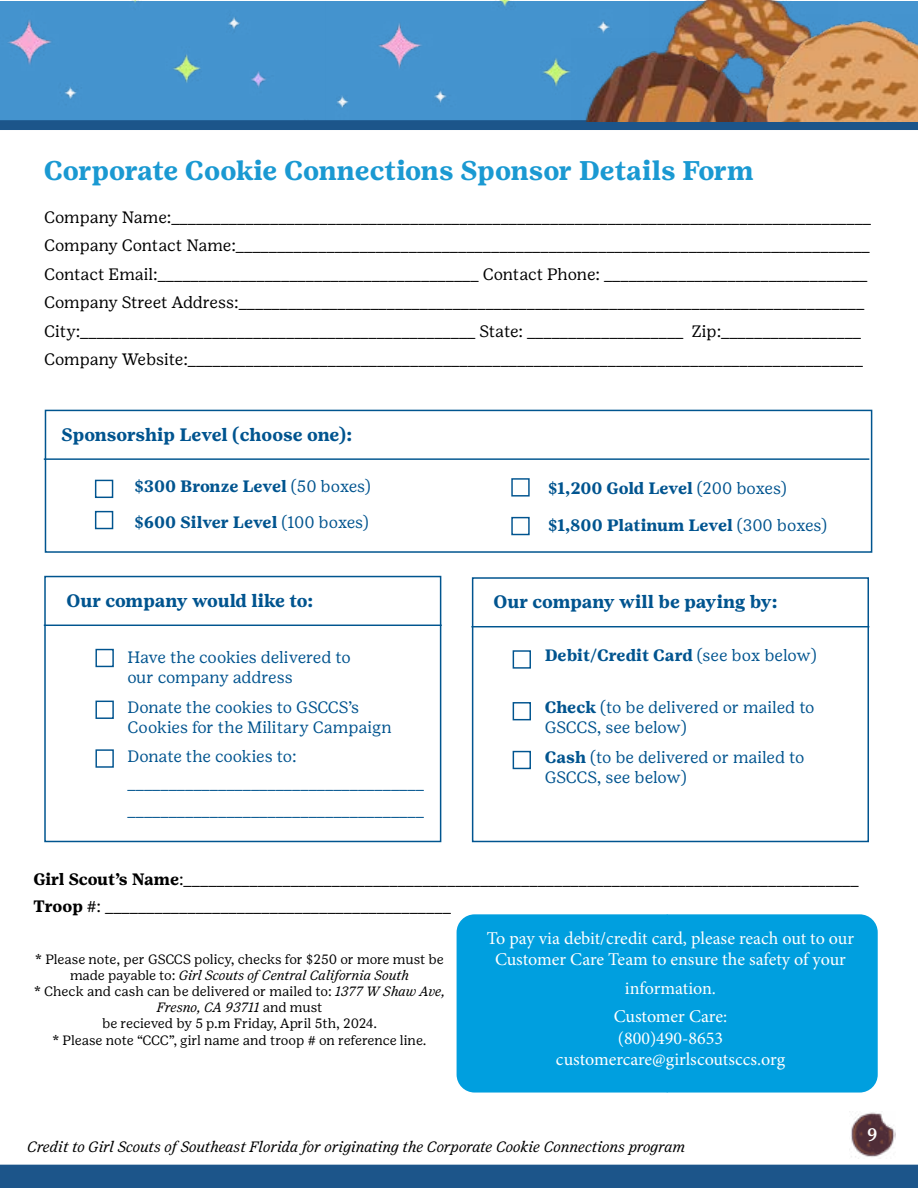
<style>
.page{position:relative;width:918px;height:1188px;background:#fff}
.page>*{position:absolute;margin:0;border:0;box-sizing:border-box;transform-origin:0 0}
.t1{font:700 27px "Girl Scout Text";color:#1a99d2}
.t2{font:18px/21.6px "Minion Pro";letter-spacing:-.005em;color:#fff;text-align:center}
.t3{font:700 18px "Girl Scout Text";color:#00548f}
.t4{font:500 18px "Girl Scout Text";color:#fff}
.t5{font:16.5px/28.5px "Girl Scout Text";color:#000}
.t6{font:16.5px/19.8px "Girl Scout Text";letter-spacing:-.005em;color:#00548f}
.t7{font:700 16.5px/35.7px "Girl Scout Text";color:#00548f}
.t8{font:italic 15px "Girl Scout Text";color:#000}
.t9{font:13.5px/16.2px "Girl Scout Text";color:#000;text-align:center}
.s1{font-weight:400}
.s2{font-weight:700}
.s3{font-style:italic}
</style>
<div class="page">
<div style="left:0;top:1165px;width:918px;height:23px;background:#1c558a"></div>
<img style="left:851px;top:1112px;width:45px;height:45px">
<div style="left:0;top:0;width:326px;height:120px;background:#4493ce"></div>
<div style="left:326px;top:0;width:324px;height:120px;background:#4493ce"></div>
<div style="left:45px;top:410px;width:827px;height:143px;border:2px solid #00558f"></div>
<hr style="left:44px;top:458px;width:825px;height:2px;background:#00558f">
<div style="left:95px;top:480px;width:18px;height:18px;border:1px solid #00548f"></div>
<div style="left:95px;top:511px;width:18px;height:18px;border:1px solid #00548f"></div>
<div style="left:511px;top:478px;width:19px;height:19px;border:1px solid #00548f"></div>
<div style="left:511px;top:517px;width:19px;height:18px;border:1px solid #00548f"></div>
<div style="left:44px;top:576px;width:397px;height:266px;border:2px solid #00558f"></div>
<hr style="left:44px;top:625px;width:398px;height:1px;background:#00558f">
<div style="left:95px;top:649px;width:19px;height:18px;border:1px solid #00548f"></div>
<div style="left:95px;top:701px;width:19px;height:18px;border:1px solid #00548f"></div>
<div style="left:95px;top:749px;width:19px;height:19px;border:1px solid #00548f"></div>
<svg style="left:0;top:120px;width:918px;height:10px"></svg>
<div style="left:472px;top:577px;width:397px;height:265px;border:2px solid #00548f"></div>
<hr style="left:471px;top:626px;width:398px;height:1px;background:#00558f">
<div style="left:513px;top:650px;width:18px;height:19px;border:1px solid #00548f"></div>
<div style="left:513px;top:702px;width:18px;height:18px;border:1px solid #00548f"></div>
<div style="left:513px;top:751px;width:18px;height:18px;border:1px solid #00548f"></div>
<img style="left:650px;top:0;width:188px;height:38px">
<img style="left:572px;top:38px;width:188px;height:83px">
<img style="left:760px;top:14px;width:158px;height:107px">
<div style="left:457px;top:914px;width:421px;height:179px;background:#009fdf"></div>
<h1 class="t1" style="left:44px;top:155px;width:712px">Corporate Cookie Connections Sponsor Details Form</h1>
<p class="t5" style="left:44px;top:203px;width:829px">Company Name:_____________________________________________________________________________________ Company Contact Name:_____________________________________________________________________________ Contact Email:_______________________________________ Contact Phone: ________________________________ Company Street Address:____________________________________________________________________________ City:________________________________________________ State: ___________________ Zip:_________________ Company Website:__________________________________________________________________________________</p>
<p class="t3" style="left:61px;top:424px;width:292px">Sponsorship Level (choose one):</p>
<p class="t7" style="left:135px;top:468px;width:238px">$300 Bronze Level <span class="s1">(50 boxes) </span>$600 Silver Level <span class="s1">(100 boxes)</span></p>
<p class="t7" style="left:548px;top:470px;width:240px">$1,200 Gold Level <span class="s1">(200 boxes)</span></p>
<p class="t7" style="left:548px;top:507px;width:281px">$1,800 Platinum Level <span class="s1">(300 boxes)</span></p>
<p class="t3" style="left:67px;top:590px;width:248px">Our company would like to:</p>
<p class="t6" style="left:128px;top:647px;width:225px">Have the cookies delivered to our company address</p>
<p class="t6" style="left:128px;top:698px;width:266px">Donate the cookies to GSCCS’s<br>Cookies for the Military Campaign</p>
<p class="t6" style="left:128px;top:743px;width:298px;line-height:27px">Donate the cookies to: ____________________________________ ____________________________________</p>
<p class="t3" style="left:494px;top:592px;width:285px">Our company will be paying by:</p>
<p class="t7" style="left:545px;top:638px;width:273px">Debit/Credit Card <span class="s1">(see box below)</span></p>
<p class="t6" style="left:545px;top:697px;width:271px"><span class="s2">Check</span> (to be delivered or mailed to<br>GSCCS, see below)</p>
<p class="t6" style="left:545px;top:748px;width:261px"><span class="s2">Cash</span> (to be delivered or mailed to<br>GSCCS, see below)</p>
<p class="t5" style="left:33px;top:866px;width:827px;line-height:27px"><span class="s2">Girl Scout’s Name</span>:__________________________________________________________________________________<br><span class="s2">Troop #</span>: __________________________________________</p>
<p class="t9" style="left:34px;top:951px;width:413px">* Please note, per GSCCS policy, checks for $250 or more must be made payable to: <span class="s3">Girl Scouts of Central California South<br></span>* Check and cash can be delivered or mailed to: <span class="s3">1377 W Shaw Ave, Fresno, CA 93711</span> and must<br>be recieved by 5 p.m Friday, April 5th, 2024.<br>* Please note “CCC”, girl name and troop # on reference line.</p>
<p class="t2" style="left:487px;top:927px;width:369px">To pay via debit/credit card, please reach out to our<br>Customer Care Team to ensure the safety of your</p>
<p class="t2" style="left:614px;top:974px;width:115px;line-height:28.5px">information.<br>Customer Care:</p>
<p class="t2" style="left:556px;top:1027px;width:231px">(800)490-8653 customercare@girlscoutsccs.org</p>
<p class="t8" style="left:27px;top:1138px;width:660px">Credit to Girl Scouts of Southeast Florida for originating the Corporate Cookie Connections program</p>
<p class="t4" style="left:867px;top:1124px;width:12px">9</p>
</div>
